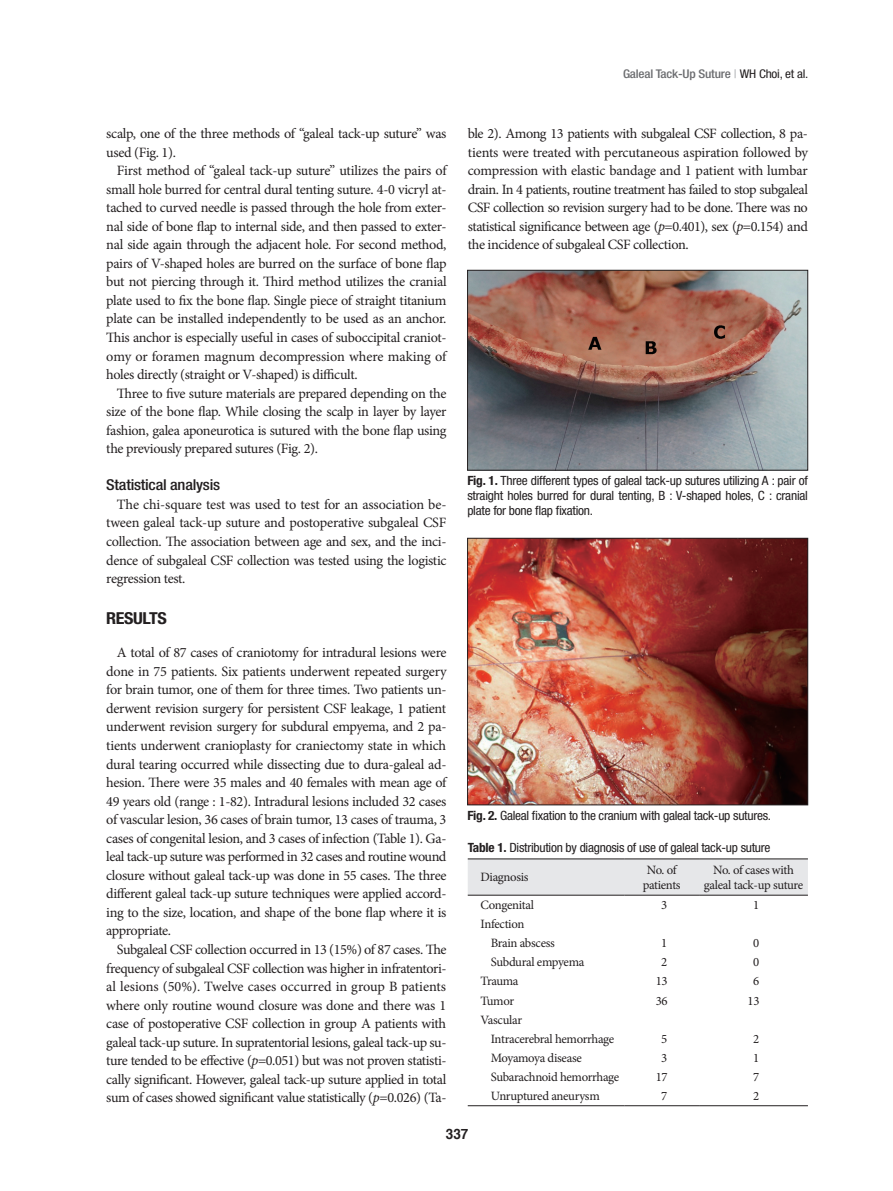
<style>
.page{position:relative;width:893px;height:1191px;background:#fff}
.page>*{position:absolute;margin:0;border:0;box-sizing:border-box;transform-origin:0 0}
.중제_JKNS{font:700 condensed 16.5px "Helvetica Neue LT Std";letter-spacing:-.025em;color:#231f20;scale:1.1 1}
.소제목_JKNS{font:500 condensed 15px "Helvetica Neue LT Std";letter-spacing:-.015em;color:#231f20;scale:1.1 1}
.본문_JKNS{font:14.25px/18.6px "Minion Pro";letter-spacing:-.025em;color:#231f20;text-align:justify}
.t1{font:700 14.25px "Helvetica";color:#231f20;scale:.95 1}
.표본문_JKNS{font:12.75px/15px "Minion Pro";letter-spacing:-.025em;color:#231f20;text-align:center}
.사진설명_JKNS{font:condensed 12.75px/15px "Helvetica Neue LT Std";letter-spacing:-.02em;color:#231f20;text-align:justify;scale:1.05 1}
.표제목_JKNS{font:condensed 12.75px "Helvetica Neue LT Std";letter-spacing:-.02em;color:#231f20;scale:1.05 1}
.런닝_JKNS{font:500 condensed 12px "Helvetica Neue LT Std";letter-spacing:-.015em;color:#6c6d70;scale:1.1 1}
.s1{font-style:italic}
.s2{color:#bcbdc0}
.s3{font-weight:400;color:#231f20}
.s4{font-weight:700}
</style>
<div class="page">
<div style="left:468px;top:859px;width:340px;height:36px;background:#e6e7e9"></div>
<hr style="left:468px;top:858px;width:156px;height:1px;background:#231f20">
<hr style="left:624px;top:858px;width:75px;height:1px;background:#231f20">
<hr style="left:699px;top:858px;width:109px;height:1px;background:#231f20">
<hr style="left:468px;top:895px;width:156px;height:1px;background:#231f20">
<hr style="left:624px;top:895px;width:75px;height:1px;background:#231f20">
<hr style="left:699px;top:895px;width:109px;height:1px;background:#231f20">
<hr style="left:468px;top:1105px;width:156px;height:1px;background:#231f20">
<hr style="left:624px;top:1105px;width:75px;height:1px;background:#231f20">
<hr style="left:699px;top:1105px;width:109px;height:1px;background:#231f20">
<img style="left:469px;top:272px;width:337px;height:196px">
<div style="left:467px;top:270px;width:341px;height:200px;border:1px solid #231f20"></div>
<img style="left:469px;top:540px;width:337px;height:263px">
<div style="left:467px;top:538px;width:341px;height:267px;border:1px solid #231f20"></div>
<p class="본문_JKNS" style="left:106px;top:124px;width:342px">scalp, one of the three methods of “galeal tack-up suture” was used (Fig. 1).</p>
<p class="본문_JKNS" style="left:106px;top:161px;width:342px;text-indent:11px">First method of “galeal tack-up suture” utilizes the pairs of small hole burred for central dural tenting suture. 4-0 vicryl at&shy;tached to curved needle is passed through the hole from exter&shy;nal side of bone flap to internal side, and then passed to exter&shy;nal side again through the adjacent hole. For second method, pairs of V-shaped holes are burred on the surface of bone flap but not piercing through it. Third method utilizes the cranial plate used to fix the bone flap. Single piece of straight titanium plate can be installed independently to be used as an anchor.<br>This anchor is especially useful in cases of suboccipital craniot&shy;omy or foramen magnum decompression where making of holes directly (straight or V-shaped) is difficult.</p>
<p class="본문_JKNS" style="left:106px;top:384px;width:342px;text-indent:11px">Three to five suture materials are prepared depending on the size of the bone flap. While closing the scalp in layer by layer fashion, galea aponeurotica is sutured with the bone flap using the previously prepared sutures (Fig. 2).</p>
<p class="소제목_JKNS" style="left:106px;top:476px;width:105px">Statistical analysis</p>
<p class="본문_JKNS" style="left:106px;top:495px;width:342px;text-indent:11px">The chi-square test was used to test for an association be&shy;tween galeal tack-up suture and postoperative subgaleal CSF collection. The association between age and sex, and the inci&shy;dence of subgaleal CSF collection was tested using the logistic regression test.</p>
<p class="중제_JKNS" style="left:106px;top:608px;width:56px">RESULTS</p>
<p class="본문_JKNS" style="left:106px;top:643px;width:342px;text-indent:11px">A total of 87 cases of craniotomy for intradural lesions were done in 75 patients. Six patients underwent repeated surgery for brain tumor, one of them for three times. Two patients un&shy;derwent revision surgery for persistent CSF leakage, 1 patient underwent revision surgery for subdural empyema, and 2 pa&shy;tients underwent cranioplasty for craniectomy state in which dural tearing occurred while dissecting due to dura-galeal ad&shy;hesion. There were 35 males and 40 females with mean age of 49 years old (range : 1-82). Intradural lesions included 32 cases of vascular lesion, 36 cases of brain tumor, 13 cases of trauma, 3 cases of congenital lesion, and 3 cases of infection (Table 1). Ga&shy;leal tack-up suture was performed in 32 cases and routine wound closure without galeal tack-up was done in 55 cases. The three different galeal tack-up suture techniques were applied accord&shy;ing to the size, location, and shape of the bone flap where it is appropriate.</p>
<p class="본문_JKNS" style="left:106px;top:940px;width:342px;text-indent:11px">Subgaleal CSF collection occurred in 13 (15%) of 87 cases. The frequency of subgaleal CSF collection was higher in infratentori&shy;al lesions (50%). Twelve cases occurred in group B patients where only routine wound closure was done and there was 1 case of postoperative CSF collection in group A patients with galeal tack-up suture. In supratentorial lesions, galeal tack-up su&shy;ture tended to be effective (<span class="s1">p</span>=0.051) but was not proven statisti&shy;cally significant. However, galeal tack-up suture applied in total sum of cases showed significant value statistically (<span class="s1">p</span>=0.026) (Ta-</p>
<p class="런닝_JKNS" style="left:623px;top:67px;width:170px">Galeal Tack-Up Suture <span class="s2">|</span> <span class="s3">WH Choi, et al.</span></p>
<p class="본문_JKNS" style="left:468px;top:124px;width:342px">ble 2). Among 13 patients with subgaleal CSF collection, 8 pa&shy;tients were treated with percutaneous aspiration followed by compression with elastic bandage and 1 patient with lumbar drain. In 4 patients, routine treatment has failed to stop subgaleal CSF collection so revision surgery had to be done. There was no statistical significance between age (<span class="s1">p</span>=0.401), sex (<span class="s1">p</span>=0.154) and the incidence of subgaleal CSF collection.</p>
<p class="사진설명_JKNS" style="left:467px;top:473px;width:326px"><span class="s4">Fig. 1.</span> Three different types of galeal tack-up sutures utilizing A : pair of straight holes burred for dural tenting, B : V-shaped holes, C : cranial plate for bone flap fixation.</p>
<p class="사진설명_JKNS" style="left:467px;top:808px;width:291px"><span class="s4">Fig. 2.</span> Galeal fixation to the cranium with galeal tack-up sutures.</p>
<p class="표제목_JKNS" style="left:468px;top:840px;width:290px"><span class="s4">Table 1.</span> Distribution by diagnosis of use of galeal tack-up suture</p>
<p class="표본문_JKNS" style="left:480px;top:869px;width:50px">Diagnosis</p>
<p class="표본문_JKNS" style="left:647px;top:862px;width:31px">No. of</p>
<p class="표본문_JKNS" style="left:643px;top:877px;width:39px">patients</p>
<p class="표본문_JKNS" style="left:704px;top:862px;width:101px">No. of cases with galeal tack-up suture</p>
<p class="표본문_JKNS" style="left:480px;top:897px;width:55px">Congenital</p>
<p class="표본문_JKNS" style="left:661px;top:897px;width:8px">3</p>
<p class="표본문_JKNS" style="left:753px;top:897px;width:8px">1</p>
<p class="표본문_JKNS" style="left:480px;top:916px;width:45px">Infection</p>
<p class="표본문_JKNS" style="left:491px;top:935px;width:65px">Brain abscess</p>
<p class="표본문_JKNS" style="left:661px;top:935px;width:8px">1</p>
<p class="표본문_JKNS" style="left:753px;top:935px;width:8px">0</p>
<p class="표본문_JKNS" style="left:491px;top:954px;width:95px">Subdural empyema</p>
<p class="표본문_JKNS" style="left:661px;top:954px;width:8px">2</p>
<p class="표본문_JKNS" style="left:753px;top:954px;width:8px">0</p>
<p class="표본문_JKNS" style="left:480px;top:974px;width:40px">Trauma</p>
<p class="표본문_JKNS" style="left:656px;top:974px;width:13px">13</p>
<p class="표본문_JKNS" style="left:753px;top:974px;width:8px">6</p>
<p class="표본문_JKNS" style="left:480px;top:993px;width:35px">Tumor</p>
<p class="표본문_JKNS" style="left:656px;top:993px;width:13px">36</p>
<p class="표본문_JKNS" style="left:747px;top:993px;width:13px">13</p>
<p class="표본문_JKNS" style="left:480px;top:1012px;width:43px">Vascular</p>
<p class="표본문_JKNS" style="left:491px;top:1031px;width:125px">Intracerebral hemorrhage</p>
<p class="표본문_JKNS" style="left:661px;top:1031px;width:8px">5</p>
<p class="표본문_JKNS" style="left:753px;top:1031px;width:8px">2</p>
<p class="표본문_JKNS" style="left:491px;top:1050px;width:93px">Moyamoya disease</p>
<p class="표본문_JKNS" style="left:661px;top:1050px;width:8px">3</p>
<p class="표본문_JKNS" style="left:753px;top:1050px;width:8px">1</p>
<p class="표본문_JKNS" style="left:491px;top:1069px;width:130px">Subarachnoid hemorrhage</p>
<p class="표본문_JKNS" style="left:656px;top:1069px;width:13px">17</p>
<p class="표본문_JKNS" style="left:753px;top:1069px;width:8px">7</p>
<p class="표본문_JKNS" style="left:491px;top:1088px;width:110px">Unruptured aneurysm</p>
<p class="표본문_JKNS" style="left:661px;top:1088px;width:8px">7</p>
<p class="표본문_JKNS" style="left:753px;top:1088px;width:8px">2</p>
<p class="t1" style="left:446px;top:1123px;width:25px">337</p>
</div>
